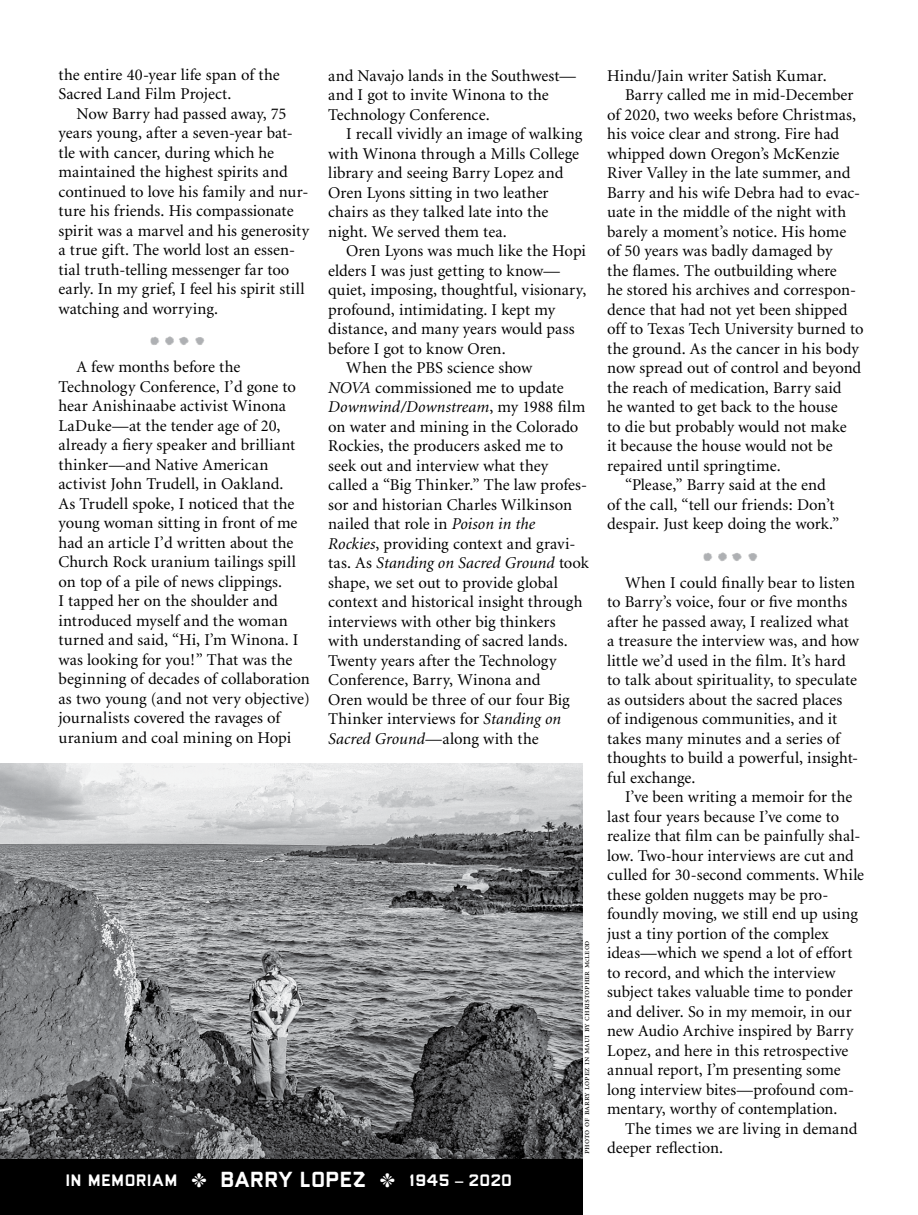
<style>
.page{position:relative;width:918px;height:1215px;background:#fff}
.page>*{position:absolute;margin:0;border:0;box-sizing:border-box;transform-origin:0 0}
.text-intro{font:16.5px/19.5px "Minion";letter-spacing:.005em;color:#000}
.donor_heads{font:16.5px "Fog City Gothic";letter-spacing:.02em;color:#fff}
.photo_credit{font:9px "Minion Exp";letter-spacing:-.005em;color:#000}
.s1{font-style:italic}
.s2{font-size:8.85px}
.s3{font-family:"Minion";font-size:7.5px}
.s4{font-family:"Botanical";font-size:18px}
.s5{font-size:21.75px}
.s6{font-family:"Scala Sans";font-weight:700}
</style>
<div class="page">
<img style="left:0;top:763px;width:582px;height:397px">
<img style="left:150px;top:336px;width:55px;height:9px">
<img style="left:703px;top:552px;width:55px;height:9px">
<div style="left:0;top:1160px;width:583px;height:55px;background:#000"></div>
<p class="text-intro" style="left:58px;top:65px;width:223px">the entire 40-year life span of the<br>Sacred Land Film Project.</p>
<p class="text-intro" style="left:58px;top:104px;width:252px;text-indent:18px">Now Barry had passed away, 75 years young, after a seven-year bat&shy;tle with cancer, during which he maintained the highest spirits and continued to love his family and nur&shy;ture his friends. His compassionate spirit was a marvel and his generosity a true gift. The world lost an essen&shy;tial truth-telling messenger far too early. In my grief, I feel his spirit still watching and worrying.</p>
<p class="text-intro" style="left:58px;top:358px;width:253px;text-indent:18px">A few months before the Technology Conference, I’d gone to hear Anishinaabe activist Winona LaDuke—at the tender age of 20, already a fiery speaker and brilliant thinker—and Native American activist John Trudell, in Oakland.<br>As Trudell spoke, I noticed that the young woman sitting in front of me had an article I’d written about the Church Rock uranium tailings spill on top of a pile of news clippings.<br>I tapped her on the shoulder and introduced myself and the woman turned and said, “Hi, I’m Winona. I was looking for you!” That was the beginning of decades of collaboration as two young (and not very objective) journalists covered the ravages of uranium and coal mining on Hopi</p>
<p class="text-intro" style="left:328px;top:67px;width:249px">and Navajo lands in the Southwest— and I got to invite Winona to the<br>Technology Conference.</p>
<p class="text-intro" style="left:328px;top:125px;width:255px;text-indent:18px">I recall vividly an image of walking with Winona through a Mills College library and seeing Barry Lopez and Oren Lyons sitting in two leather chairs as they talked late into the night. We served them tea.</p>
<p class="text-intro" style="left:328px;top:242px;width:260px;text-indent:18px">Oren Lyons was much like the Hopi elders I was just getting to know— quiet, imposing, thoughtful, visionary, profound, intimidating. I kept my distance, and many years would pass before I got to know Oren.</p>
<p class="text-intro" style="left:328px;top:359px;width:262px;text-indent:18px">When the PBS science show<br><span class="s1">NOVA</span> commissioned me to update <span class="s1">Downwind/Downstream</span>, my 1988 film on water and mining in the Colorado Rockies, the producers asked me to seek out and interview what they called a “Big Thinker.” The law profes&shy;sor and historian Charles Wilkinson nailed that role in <span class="s1">Poison in the Rockies</span>, providing context and gravi&shy;tas. As <span class="s1">Standing on Sacred Ground</span> took shape, we set out to provide global context and historical insight through interviews with other big thinkers with understanding of sacred lands.<br>Twenty years after the Technology Conference, Barry, Winona and<br>Oren would be three of our four Big Thinker interviews for <span class="s1">Standing on Sacred Ground</span>—along with the</p>
<p class="photo_credit" style="left:583px;top:1154px;width:215px;rotate:-90deg">photo of barry lopez in maui by christopher <span class="s2">m</span><span class="s3">c</span><span class="s2">leod</span></p>
<p class="donor_heads" style="left:66px;top:1170px;width:448px">IN MEMORIAM <span class="s4">r</span> <span class="s5">BARRY LOPEZ</span> <span class="s4">r</span> 1945 <span class="s6">–</span> 2020</p>
<p class="text-intro" style="left:607px;top:67px;width:221px">Hindu/Jain writer Satish Kumar.</p>
<p class="text-intro" style="left:607px;top:86px;width:258px;text-indent:18px">Barry called me in mid-December of 2020, two weeks before Christmas, his voice clear and strong. Fire had whipped down Oregon’s McKenzie River Valley in the late summer, and Barry and his wife Debra had to evac&shy;uate in the middle of the night with barely a moment’s notice. His home of 50 years was badly damaged by<br>the flames. The outbuilding where<br>he stored his archives and correspon&shy;dence that had not yet been shipped off to Texas Tech University burned to the ground. As the cancer in his body now spread out of control and beyond the reach of medication, Barry said<br>he wanted to get back to the house<br>to die but probably would not make<br>it because the house would not be repaired until springtime.</p>
<p class="text-intro" style="left:607px;top:476px;width:234px;text-align:center">“Please,” Barry said at the end<br>of the call, “tell our friends: Don’t despair. Just keep doing the work.”</p>
<p class="text-intro" style="left:607px;top:574px;width:254px;text-indent:18px">When I could finally bear to listen to Barry’s voice, four or five months after he passed away, I realized what a treasure the interview was, and how little we’d used in the film. It’s hard to talk about spirituality, to speculate as outsiders about the sacred places of indigenous communities, and it takes many minutes and a series of thoughts to build a powerful, insight&shy;ful exchange.</p>
<p class="text-intro" style="left:607px;top:788px;width:259px;text-indent:18px">I’ve been writing a memoir for the last four years because I’ve come to realize that film can be painfully shal&shy;low. Two-hour interviews are cut and culled for 30-second comments. While these golden nuggets may be pro&shy;foundly moving, we still end up using just a tiny portion of the complex ideas—which we spend a lot of effort to record, and which the interview subject takes valuable time to ponder and deliver. So in my memoir, in our new Audio Archive inspired by Barry Lopez, and here in this retrospective annual report, I’m presenting some long interview bites—profound com&shy;mentary, worthy of contemplation.</p>
<p class="text-intro" style="left:607px;top:1120px;width:252px;text-indent:18px">The times we are living in demand deeper reflection.</p>
</div>
